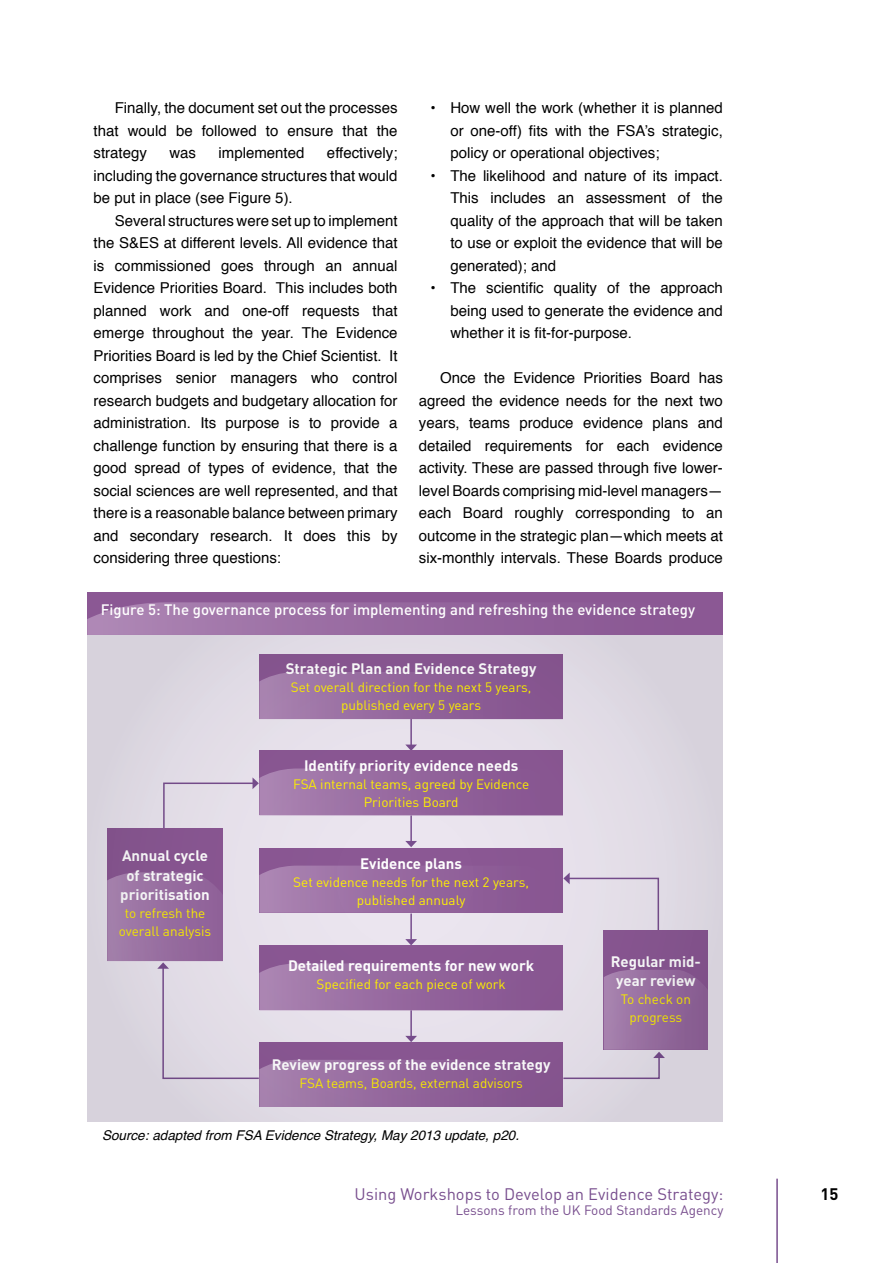
<style>
.page{position:relative;width:893px;height:1263px;background:#fff}
.page>*{position:absolute;margin:0;border:0;box-sizing:border-box;transform-origin:0 0}
.t1{font:16.5px "DIN";color:#784e8e}
.t2{font:700 16.5px "DIN";color:#000}
.t3{font:15px/22.5px "Helvetica";color:#000;text-align:justify}
.t4{font:700 15px/19.5px "DIN";color:#fff;text-align:center}
.t5{font:500 15px "DIN";color:#fff}
.t6{font:13.5px/18px "DIN";color:#fff200;text-align:center}
.t7{font:italic 13.5px "Helvetica";color:#000}
.t8{font:13.5px "DIN";color:#784e8e}
</style>
<div class="page">
<hr style="left:776px;top:1179px;width:2px;height:84px;background:#784e8e">
<div style="left:87px;top:592px;width:636px;height:43px;background:#8b5894"></div>
<svg style="left:87px;top:602px;width:387px;height:33px"></svg>
<svg style="left:87px;top:636px;width:635px;height:485px;background:#bea8c5"></svg>
<p class="t3" style="left:94px;top:97px;width:306px;text-indent:21px">Finally, the document set out the processes that would be followed to ensure that the strategy</p>
<p class="t3" style="left:94px;top:142px;width:306px;text-indent:233px">effectively; including the governance structures that would be put in place (see Figure 5).</p>
<p class="t3" style="left:94px;top:210px;width:306px;text-indent:21px">Several structures were set up to implement the S&amp;ES at different levels. All evidence that is commissioned goes through an annual Evidence Priorities Board. This includes both planned work and one-off requests that emerge throughout the year. The Evidence Priorities Board is led by the Chief Scientist. It comprises senior managers who control research budgets and budgetary allocation for administration. Its purpose is to provide a challenge function by ensuring that there is a good spread of types of evidence, that the social sciences are well represented, and that there is a reasonable balance between primary and secondary research. It does this by considering three questions:</p>
<p class="t3" style="left:169px;top:142px;width:28px">was</p>
<p class="t3" style="left:219px;top:142px;width:87px">implemented</p>
<p class="t3" style="left:450px;top:97px;width:274px;text-indent:-20px">• How well the work (whether it is planned or one-off) fits with the FSA’s strategic, policy or operational objectives;</p>
<p class="t3" style="left:450px;top:165px;width:274px;text-indent:-20px">• The likelihood and nature of its impact.<br>This includes an assessment of the quality of the approach that will be taken to use or exploit the evidence that will be generated); and</p>
<p class="t3" style="left:450px;top:277px;width:274px;text-indent:-20px">• The scientific quality of the approach being used to generate the evidence and whether it is fit-for-purpose.</p>
<p class="t3" style="left:419px;top:367px;width:306px;text-indent:21px">Once the Evidence Priorities Board has agreed the evidence needs for the next two years, teams produce evidence plans and detailed requirements for each evidence activity. These are passed through five lower&shy;level Boards comprising mid-level managers— each Board roughly corresponding to an outcome in the strategic plan—which meets at six-monthly intervals. These Boards produce</p>
<p class="t5" style="left:101px;top:600px;width:596px">Figure 5: The governance process for implementing and refreshing the evidence strategy</p>
<p class="t4" style="left:286px;top:659px;width:252px">Strategic Plan and Evidence Strategy</p>
<p class="t6" style="left:291px;top:678px;width:242px">Set overall direction for the next 5 years, published every 5 years</p>
<p class="t4" style="left:120px;top:845px;width:91px">Annual cycle of strategic prioritisation</p>
<p class="t6" style="left:119px;top:904px;width:94px">to refresh the overall analysis</p>
<p class="t4" style="left:304px;top:755px;width:216px">Identify priority evidence needs</p>
<p class="t6" style="left:293px;top:775px;width:238px">FSA internal teams, agreed by Evidence<br>Priorities Board</p>
<p class="t4" style="left:360px;top:853px;width:103px">Evidence plans</p>
<p class="t6" style="left:293px;top:872px;width:237px">Set evidence needs for the next 2 years, published annualy</p>
<p class="t4" style="left:288px;top:955px;width:248px">Detailed requirements for new work</p>
<p class="t6" style="left:316px;top:975px;width:191px">Specified for each piece of work</p>
<p class="t4" style="left:272px;top:1054px;width:280px">Review progress of the evidence strategy</p>
<p class="t6" style="left:299px;top:1073px;width:225px">FSA teams, Boards, external advisors</p>
<p class="t7" style="left:102px;top:1125px;width:419px">Source: adapted from FSA Evidence Strategy, May 2013 update, p20.</p>
<p class="t4" style="left:611px;top:951px;width:92px">Regular mid&shy;year review</p>
<p class="t6" style="left:621px;top:990px;width:72px">To check on progress</p>
<p class="t1" style="left:355px;top:1183px;width:370px">Using Workshops to Develop an Evidence Strategy:</p>
<p class="t8" style="left:455px;top:1201px;width:270px">Lessons from the UK Food Standards Agency</p>
<p class="t2" style="left:820px;top:1183px;width:19px">15</p>
</div>
